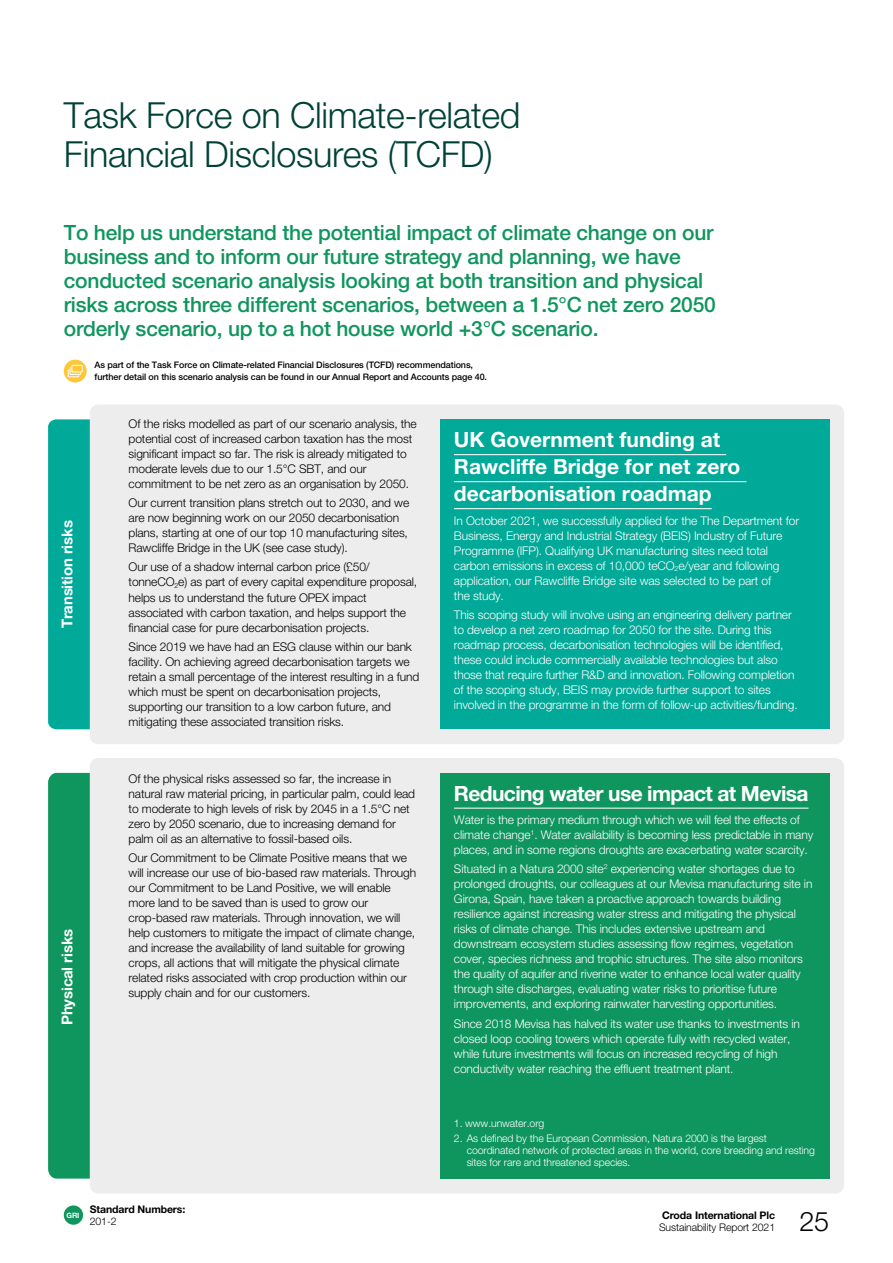
<style>
.page{position:relative;width:893px;height:1263px;background:#fff}
.page>*{position:absolute;margin:0;border:0;box-sizing:border-box;transform-origin:0 0}
.t1{font:300 36px/39px "Helvetica Neue LT Std";letter-spacing:-.01em;color:#004136}
.t2{font:300 27px "Helvetica Neue LT Std";color:#000}
.t3{font:500 21px/24px "Helvetica Neue LT Std";letter-spacing:-.01em;color:#0f955e}
.t4{font:700 21px/27px "Helvetica Neue LT Std";color:#fff}
.t5{font:700 21px "Helvetica Neue LT Std";letter-spacing:-.03em;color:#fff}
.t6{font:700 15px "Helvetica Neue LT Std";letter-spacing:-.01em;color:#fff}
.t7{font:300 12px/15px "Helvetica Neue LT Std";letter-spacing:-.01em;color:#fff}
.t8{font:300 12px/15px "Helvetica Neue LT Std";letter-spacing:-.01em;color:#000}
.t9{font:300 10.5px/12px "Helvetica Neue LT Std";letter-spacing:-.01em;color:#fff}
.t10{font:700 10.5px "Helvetica Neue LT Std";letter-spacing:-.01em;color:#000}
.t11{font:300 10.5px "Helvetica Neue LT Std";letter-spacing:-.01em;color:#000}
.t12{font:500 9px/12px "Helvetica Neue LT Std";letter-spacing:-.01em;color:#000}
.t13{font:700 7.35px "Helvetica Neue LT Std";color:#fff}
</style>
<div class="page">
<div style="left:90px;top:758px;width:754px;height:435px;background:#ededed;border-radius:9px"></div>
<div style="left:90px;top:404px;width:754px;height:340px;background:#ededed;border-radius:9px"></div>
<div style="left:440px;top:419px;width:389px;height:310px;background:#00a998"></div>
<div style="left:440px;top:773px;width:389px;height:405px;background:#0f955e"></div>
<hr style="left:454px;top:454px;width:272px;height:1px;background:#fff">
<hr style="left:454px;top:481px;width:292px;height:1px;background:#fff">
<hr style="left:454px;top:508px;width:258px;height:1px;background:#fff">
<hr style="left:454px;top:808px;width:354px;height:1px;background:#fff">
<div style="left:64px;top:360px;width:23px;height:22px;background:#fdc737;border-radius:50%"></div>
<svg style="left:67px;top:364px;width:16px;height:14px"></svg>
<svg style="left:48px;top:419px;width:42px;height:310px;background:#02a999"></svg>
<div style="left:48px;top:773px;width:42px;height:405px;background:#0f955e"></div>
<div style="left:64px;top:1205px;width:19px;height:20px;background:#0f955e;border-radius:50%"></div>
<h1 class="t1" style="left:64px;top:95px;width:458px">Task Force on Climate-related<br>Financial Disclosures (TCFD)</h1>
<p class="t3" style="left:64px;top:221px;width:654px">To help us understand the potential impact of climate change on our business and to inform our future strategy and planning, we have conducted scenario analysis looking at both transition and physical risks across three different scenarios, between a 1.5°C net zero 2050 orderly scenario, up to a hot house world +3°C scenario.</p>
<p class="t6" style="left:58px;top:628px;width:109px;rotate:-90deg">Transition risks</p>
<p class="t12" style="left:95px;top:359px;width:394px">As part of the Task Force on Climate-related Financial Disclosures (TCFD) recommendations, further detail on this scenario analysis can be found in our Annual Report and Accounts page 40.</p>
<p class="t8" style="left:129px;top:416px;width:290px">Of the risks modelled as part of our scenario analysis, the potential cost of increased carbon taxation has the most significant impact so far. The risk is already mitigated to moderate levels due to our 1.5°C SBT, and our commitment to be net zero as an organisation by 2050.</p>
<p class="t8" style="left:129px;top:495px;width:282px">Our current transition plans stretch out to 2030, and we are now beginning work on our 2050 decarbonisation plans, starting at one of our top 10 manufacturing sites, Rawcliffe Bridge in the UK (see case study).</p>
<p class="t8" style="left:129px;top:559px;width:290px">Our use of a shadow internal carbon price (£50/ tonneCO<sub>2</sub>e) as part of every capital expenditure proposal, helps us to understand the future OPEX impact associated with carbon taxation, and helps support the financial case for pure decarbonisation projects.</p>
<p class="t8" style="left:129px;top:639px;width:292px">Since 2019 we have had an ESG clause within our bank facility. On achieving agreed decarbonisation targets we retain a small percentage of the interest resulting in a fund which must be spent on decarbonisation projects, supporting our transition to a low carbon future, and mitigating these associated transition risks.</p>
<h3 class="t4" style="left:454px;top:426px;width:288px">UK Government funding at<br>Rawcliffe Bridge for net zero decarbonisation roadmap</h3>
<p class="t7" style="left:454px;top:513px;width:347px">In October 2021, we successfully applied for the The Department for Business, Energy and Industrial Strategy (BEIS) Industry of Future Programme (IFP). Qualifying UK manufacturing sites need total carbon emissions in excess of 10,000 teCO<sub>2</sub>e/year and following application, our Rawcliffe Bridge site was selected to be part of<br>the study.</p>
<p class="t7" style="left:454px;top:607px;width:345px">This scoping study will involve using an engineering delivery partner to develop a net zero roadmap for 2050 for the site. During this roadmap process, decarbonisation technologies will be identified, these could include commercially available technologies but also those that require further R&amp;D and innovation. Following completion of the scoping study, BEIS may provide further support to sites involved in the programme in the form of follow-up activities/funding.</p>
<p class="t6" style="left:58px;top:1025px;width:98px;rotate:-90deg">Physical risks</p>
<p class="t8" style="left:129px;top:770px;width:288px">Of the physical risks assessed so far, the increase in natural raw material pricing, in particular palm, could lead to moderate to high levels of risk by 2045 in a 1.5°C net zero by 2050 scenario, due to increasing demand for palm oil as an alternative to fossil-based oils.</p>
<p class="t8" style="left:129px;top:850px;width:289px">Our Commitment to be Climate Positive means that we will increase our use of bio-based raw materials. Through our Commitment to be Land Positive, we will enable more land to be saved than is used to grow our crop-based raw materials. Through innovation, we will help customers to mitigate the impact of climate change, and increase the availability of land suitable for growing crops, all actions that will mitigate the physical climate related risks associated with crop production within our supply chain and for our customers.</p>
<p class="t13" style="left:67px;top:1210px;width:14px">GRI</p>
<p class="t10" style="left:90px;top:1202px;width:97px">Standard Numbers:</p>
<p class="t11" style="left:90px;top:1214px;width:28px">201-2</p>
<h3 class="t5" style="left:454px;top:780px;width:356px">Reducing water use impact at Mevisa</h3>
<p class="t7" style="left:454px;top:812px;width:361px">Water is the primary medium through which we will feel the effects of climate change<sup>1</sup>. Water availability is becoming less predictable in many places, and in some regions droughts are exacerbating water scarcity.</p>
<p class="t7" style="left:454px;top:861px;width:360px">Situated in a Natura 2000 site<sup>2</sup> experiencing water shortages due to prolonged droughts, our colleagues at our Mevisa manufacturing site in Girona, Spain, have taken a proactive approach towards building resilience against increasing water stress and mitigating the physical risks of climate change. This includes extensive upstream and downstream ecosystem studies assessing flow regimes, vegetation cover, species richness and trophic structures. The site also monitors the quality of aquifer and riverine water to enhance local water quality through site discharges, evaluating water risks to prioritise future improvements, and exploring rainwater harvesting opportunities.</p>
<p class="t7" style="left:454px;top:1016px;width:347px">Since 2018 Mevisa has halved its water use thanks to investments in closed loop cooling towers which operate fully with recycled water, while future investments will focus on increased recycling of high conductivity water reaching the effluent treatment plant.</p>
<p class="t9" style="left:454px;top:1117px;width:92px">1. www.unwater.org</p>
<p class="t9" style="left:467px;top:1131px;width:350px;text-indent:-13px">2. As defined by the European Commission, Natura 2000 is the largest coordinated network of protected areas in the world, core breeding and resting sites for rare and threatened species.</p>
<p class="t10" style="left:662px;top:1209px;width:115px">Croda International Plc</p>
<p class="t11" style="left:659px;top:1221px;width:118px">Sustainability Report 2021</p>
<h2 class="t2" style="left:799px;top:1205px;width:31px">25</h2>
</div>
